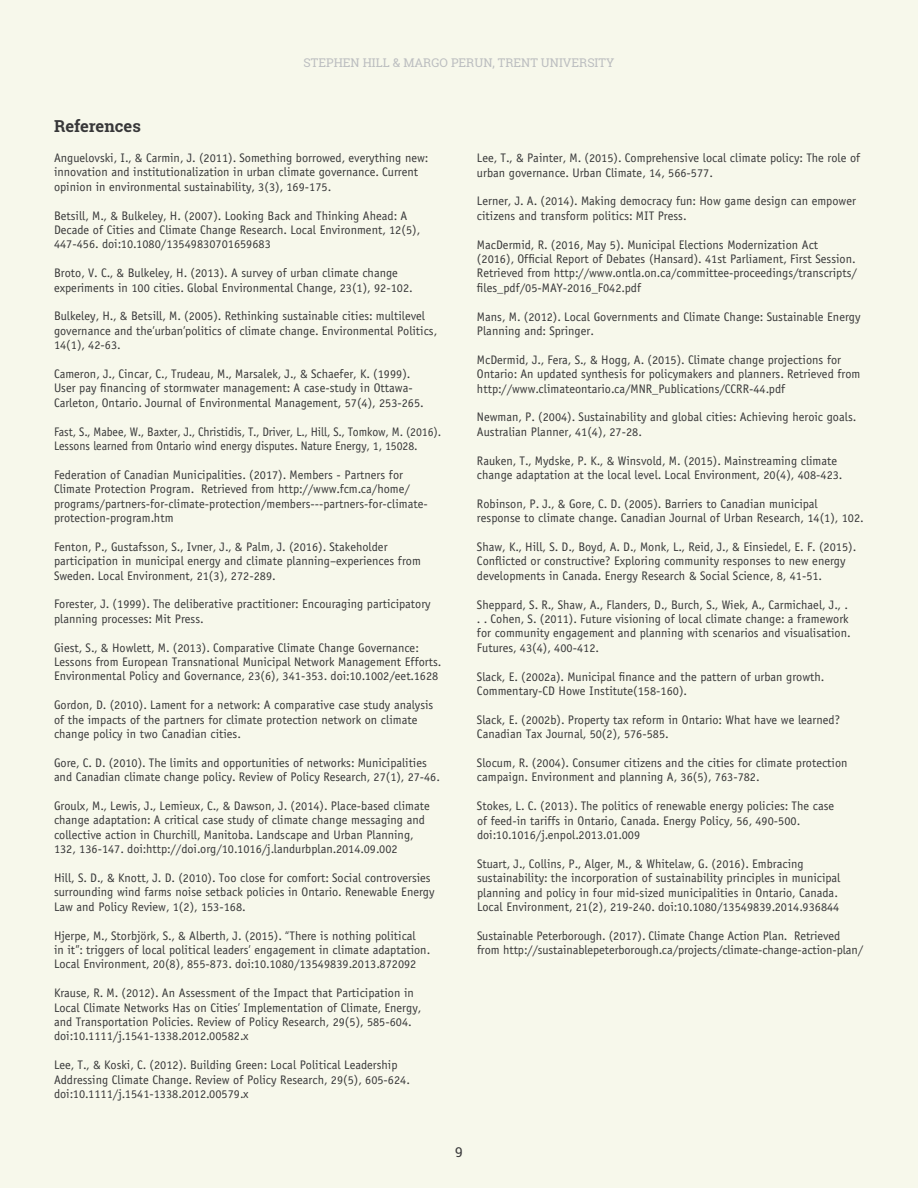
<style>
.page{position:relative;width:918px;height:1188px;background:#f7f8eb}
.page>*{position:absolute;margin:0;border:0;box-sizing:border-box;transform-origin:0 0}
.t1{font:700 16.5px "Roboto Slab";color:#383839}
.t2{font:13.5px "Roboto Slab";color:#383839}
.t3{font:12.3px/14.4px "Evergreen";color:#383839}
.t4{font:12.3px/14.4px "Evergreen";color:#383839;scale:.96 1}
.t5{font:12px "Roboto Slab";color:#bcbec0}
</style>
<div class="page">
<p class="t5" style="left:304px;top:54px;width:312px">STEPHEN HILL &amp; MARGO PERUN, TRENT UNIVERSITY</p>
<h1 class="t1" style="left:54px;top:114px;width:88px">References</h1>
<p class="t3" style="left:54px;top:151px;width:375px">Anguelovski, I., &amp; Carmin, J. (2011). Something borrowed, everything new: innovation and institutionalization in urban climate governance. Current opinion in environmental sustainability, 3(3), 169-175.</p>
<p class="t3" style="left:54px;top:208px;width:367px">Betsill, M., &amp; Bulkeley, H. (2007). Looking Back and Thinking Ahead: A<br>Decade of Cities and Climate Change Research. Local Environment, 12(5),<br>447-456. doi:10.1080/13549830701659683</p>
<p class="t3" style="left:54px;top:266px;width:360px">Broto, V. C., &amp; Bulkeley, H. (2013). A survey of urban climate change experiments in 100 cities. Global Environmental Change, 23(1), 92-102.</p>
<p class="t3" style="left:54px;top:309px;width:384px">Bulkeley, H., &amp; Betsill, M. (2005). Rethinking sustainable cities: multilevel governance and the’urban’politics of climate change. Environmental Politics,<br>14(1), 42-63.</p>
<p class="t3" style="left:54px;top:367px;width:371px">Cameron, J., Cincar, C., Trudeau, M., Marsalek, J., &amp; Schaefer, K. (1999).<br>User pay financing of stormwater management: A case-study in Ottawa-<br>Carleton, Ontario. Journal of Environmental Management, 57(4), 253-265.</p>
<p class="t4" style="left:54px;top:424px;width:404px">Fast, S., Mabee, W., Baxter, J., Christidis, T., Driver, L., Hill, S., Tomkow, M. (2016).<br>Lessons learned from Ontario wind energy disputes. Nature Energy, 1, 15028.</p>
<p class="t3" style="left:54px;top:467px;width:375px">Federation of Canadian Municipalities. (2017). Members - Partners for Climate Protection Program. Retrieved from http://www.fcm.ca/home/ programs/partners-for-climate-protection/members---partners-for-climate&shy;protection-program.htm</p>
<p class="t3" style="left:54px;top:539px;width:368px">Fenton, P., Gustafsson, S., Ivner, J., &amp; Palm, J. (2016). Stakeholder participation in municipal energy and climate planning–experiences from<br>Sweden. Local Environment, 21(3), 272-289.</p>
<p class="t3" style="left:54px;top:597px;width:378px">Forester, J. (1999). The deliberative practitioner: Encouraging participatory planning processes: Mit Press.</p>
<p class="t3" style="left:54px;top:640px;width:389px">Giest, S., &amp; Howlett, M. (2013). Comparative Climate Change Governance:<br>Lessons from European Transnational Municipal Network Management Efforts.<br>Environmental Policy and Governance, 23(6), 341-353. doi:10.1002/eet.1628</p>
<p class="t3" style="left:54px;top:698px;width:381px">Gordon, D. (2010). Lament for a network: A comparative case study analysis of the impacts of the partners for climate protection network on climate change policy in two Canadian cities.</p>
<p class="t3" style="left:54px;top:755px;width:387px">Gore, C. D. (2010). The limits and opportunities of networks: Municipalities and Canadian climate change policy. Review of Policy Research, 27(1), 27-46.</p>
<p class="t3" style="left:54px;top:799px;width:377px">Groulx, M., Lewis, J., Lemieux, C., &amp; Dawson, J. (2014). Place-based climate change adaptation: A critical case study of climate change messaging and collective action in Churchill, Manitoba. Landscape and Urban Planning, 132, 136-147. doi:http://doi.org/10.1016/j.landurbplan.2014.09.002</p>
<p class="t3" style="left:54px;top:871px;width:382px">Hill, S. D., &amp; Knott, J. D. (2010). Too close for comfort: Social controversies surrounding wind farms noise setback policies in Ontario. Renewable Energy<br>Law and Policy Review, 1(2), 153-168.</p>
<p class="t3" style="left:54px;top:928px;width:377px">Hjerpe, M., Storbjörk, S., &amp; Alberth, J. (2015). “There is nothing political<br>in it”: triggers of local political leaders’ engagement in climate adaptation.<br>Local Environment, 20(8), 855-873. doi:10.1080/13549839.2013.872092</p>
<p class="t3" style="left:54px;top:986px;width:368px">Krause, R. M. (2012). An Assessment of the Impact that Participation in Local Climate Networks Has on Cities’ Implementation of Climate, Energy, and Transportation Policies. Review of Policy Research, 29(5), 585-604. doi:10.1111/j.1541-1338.2012.00582.x</p>
<p class="t3" style="left:54px;top:1058px;width:357px">Lee, T., &amp; Koski, C. (2012). Building Green: Local Political Leadership<br>Addressing Climate Change. Review of Policy Research, 29(5), 605-624. doi:10.1111/j.1541-1338.2012.00579.x</p>
<p class="t3" style="left:477px;top:151px;width:385px">Lee, T., &amp; Painter, M. (2015). Comprehensive local climate policy: The role of urban governance. Urban Climate, 14, 566-577.</p>
<p class="t3" style="left:477px;top:194px;width:380px">Lerner, J. A. (2014). Making democracy fun: How game design can empower citizens and transform politics: MIT Press.</p>
<p class="t3" style="left:477px;top:237px;width:381px">MacDermid, R. (2016, May 5). Municipal Elections Modernization Act (2016), Official Report of Debates (Hansard). 41st Parliament, First Session.<br>Retrieved from http://www.ontla.on.ca/committee-proceedings/transcripts/ files_pdf/05-MAY-2016_F042.pdf</p>
<p class="t3" style="left:477px;top:309px;width:385px">Mans, M. (2012). Local Governments and Climate Change: Sustainable Energy<br>Planning and: Springer.</p>
<p class="t3" style="left:477px;top:352px;width:385px">McDermid, J., Fera, S., &amp; Hogg, A. (2015). Climate change projections for<br>Ontario: An updated synthesis for policymakers and planners. Retrieved from http://www.climateontario.ca/MNR_Publications/CCRR-44.pdf</p>
<p class="t3" style="left:477px;top:410px;width:380px">Newman, P. (2004). Sustainability and global cities: Achieving heroic goals.<br>Australian Planner, 41(4), 27-28.</p>
<p class="t3" style="left:477px;top:453px;width:367px">Rauken, T., Mydske, P. K., &amp; Winsvold, M. (2015). Mainstreaming climate change adaptation at the local level. Local Environment, 20(4), 408-423.</p>
<p class="t3" style="left:477px;top:496px;width:388px">Robinson, P. J., &amp; Gore, C. D. (2005). Barriers to Canadian municipal response to climate change. Canadian Journal of Urban Research, 14(1), 102.</p>
<p class="t3" style="left:477px;top:540px;width:380px">Shaw, K., Hill, S. D., Boyd, A. D., Monk, L., Reid, J., &amp; Einsiedel, E. F. (2015).<br>Conflicted or constructive? Exploring community responses to new energy developments in Canada. Energy Research &amp; Social Science, 8, 41-51.</p>
<p class="t3" style="left:477px;top:597px;width:375px">Sheppard, S. R., Shaw, A., Flanders, D., Burch, S., Wiek, A., Carmichael, J., . . . Cohen, S. (2011). Future visioning of local climate change: a framework for community engagement and planning with scenarios and visualisation.<br>Futures, 43(4), 400-412.</p>
<p class="t3" style="left:477px;top:669px;width:349px">Slack, E. (2002a). Municipal finance and the pattern of urban growth.<br>Commentary-CD Howe Institute(158-160).</p>
<p class="t3" style="left:477px;top:712px;width:364px">Slack, E. (2002b). Property tax reform in Ontario: What have we learned?<br>Canadian Tax Journal, 50(2), 576-585.</p>
<p class="t3" style="left:477px;top:756px;width:372px">Slocum, R. (2004). Consumer citizens and the cities for climate protection campaign. Environment and planning A, 36(5), 763-782.</p>
<p class="t3" style="left:477px;top:799px;width:359px">Stokes, L. C. (2013). The politics of renewable energy policies: The case of feed-in tariffs in Ontario, Canada. Energy Policy, 56, 490-500. doi:10.1016/j.enpol.2013.01.009</p>
<p class="t3" style="left:477px;top:856px;width:365px">Stuart, J., Collins, P., Alger, M., &amp; Whitelaw, G. (2016). Embracing sustainability: the incorporation of sustainability principles in municipal planning and policy in four mid-sized municipalities in Ontario, Canada.<br>Local Environment, 21(2), 219-240. doi:10.1080/13549839.2014.936844</p>
<p class="t3" style="left:477px;top:928px;width:388px">Sustainable Peterborough. (2017). Climate Change Action Plan. Retrieved from http://sustainablepeterborough.ca/projects/climate-change-action-plan/</p>
<p class="t2" style="left:455px;top:1142px;width:9px">9</p>
</div>
